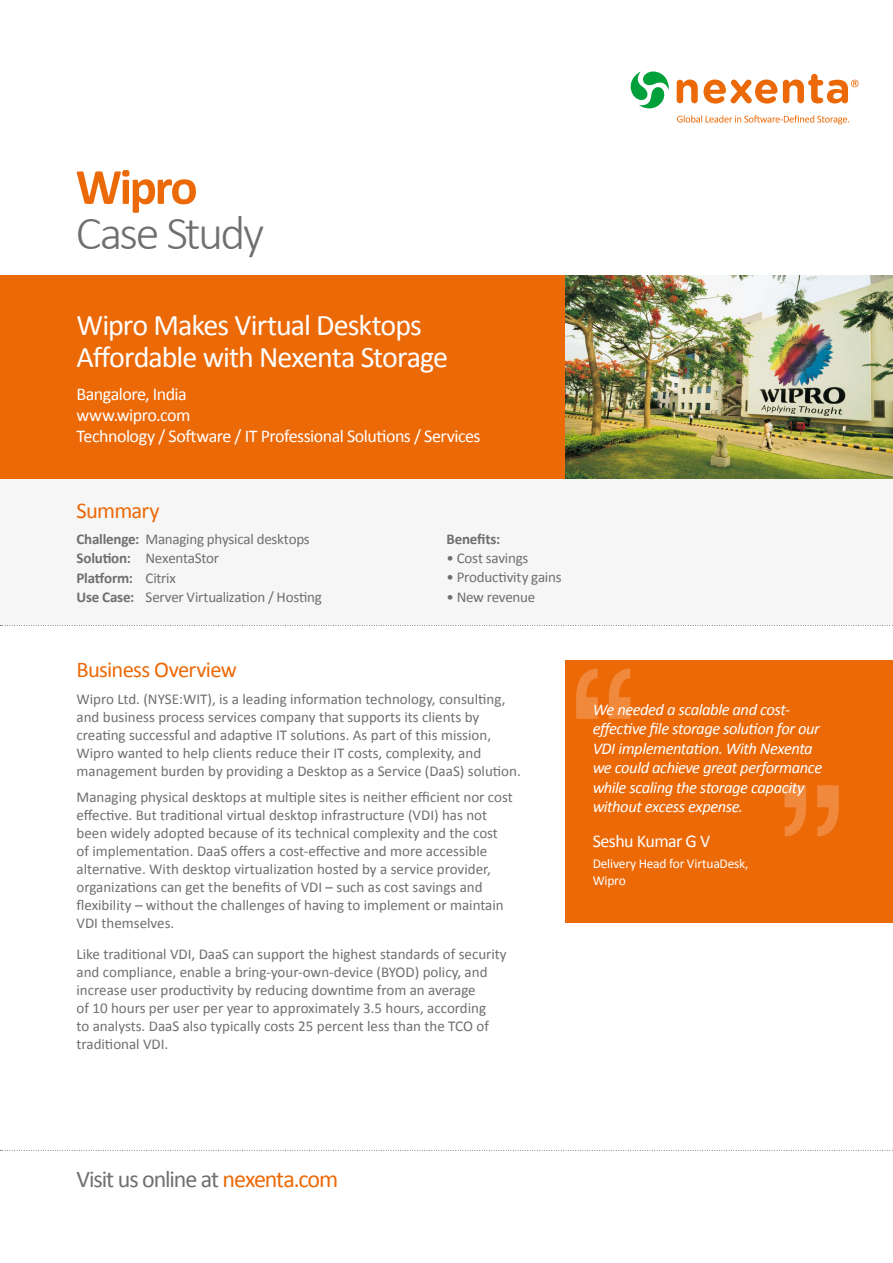
<style>
.page{position:relative;width:893px;height:1263px;background:#fff}
.page>*{position:absolute;margin:0;border:0;box-sizing:border-box;transform-origin:0 0}
.t1{font:700 51px "Calibri";letter-spacing:-.045em;color:#ec6907}
.t2{font:300 48px "Calibri";letter-spacing:-.05em;color:#706f6f}
.t3{font:30px/31.5px "Calibri";letter-spacing:-.035em;color:#fff}
.t4{font:24px "Calibri";letter-spacing:-.045em;color:#706f6f}
.t5{font:22.5px "Calibri";letter-spacing:-.03em;color:#ec6907}
.t6{font:18px/21px "Calibri";letter-spacing:-.03em;color:#fff}
.t7{font:italic 16.5px/19.5px "Calibri";letter-spacing:-.025em;color:#fff}
.t8{font:15px/18px "Calibri";color:#706f6f}
.t9{font:15px/19.4px "Calibri";letter-spacing:-.02em;color:#706f6f}
.t10{font:700 15px "Calibri";letter-spacing:-.01em;color:#706f6f}
.t11{font:13.5px/16.5px "Calibri";letter-spacing:-.02em;color:#fff}
.s1{font-weight:700}
.s2{color:#ec6907}
</style>
<div class="page">
<div style="left:0;top:479px;width:893px;height:146px;background:#f6f6f6"></div>
<svg style="left:0;top:1150px;width:893px;height:1px"></svg>
<div style="left:0;top:276px;width:569px;height:203px;background:#ec6907"></div>
<img style="left:566px;top:276px;width:327px;height:203px">
<div style="left:566px;top:660px;width:327px;height:263px;background:#ec6907"></div>
<svg style="left:609px;top:669px;width:21px;height:50px"></svg>
<svg style="left:576px;top:669px;width:22px;height:50px"></svg>
<svg style="left:784px;top:785px;width:55px;height:51px"></svg>
<svg style="left:0;top:625px;width:893px;height:1px"></svg>
<svg style="left:677px;top:80px;width:100px;height:24px"></svg>
<svg style="left:630px;top:71px;width:39px;height:38px"></svg>
<svg style="left:677px;top:115px;width:172px;height:9px"></svg>
<svg style="left:783px;top:74px;width:75px;height:29px"></svg>
<h1 class="t1" style="left:76px;top:154px;width:124px">Wipro</h1>
<h2 class="t2" style="left:76px;top:203px;width:190px">Case Study</h2>
<h3 class="t3" style="left:77px;top:309px;width:373px">Wipro Makes Virtual Desktops<br>Affordable with Nexenta Storage</h3>
<p class="t6" style="left:77px;top:384px;width:405px">Bangalore, India<br>www.wipro.com<br>Technology / Software / IT Professional Solutions / Services</p>
<h3 class="t5" style="left:77px;top:496px;width:85px">Summary</h3>
<p class="t9" style="left:77px;top:529px;width:247px"><span class="s1">Challenge:</span> Managing physical desktops<br><span class="s1">Solution:</span> NexentaStor<br><span class="s1">Platform:</span> Citrix<br><span class="s1">Use Case:</span> Server Virtualization / Hosting</p>
<p class="t10" style="left:446px;top:529px;width:55px">Benefits:</p>
<p class="t8" style="left:446px;top:549px;width:83px">• Cost savings</p>
<p class="t8" style="left:446px;top:568px;width:117px">• Productivity gains</p>
<p class="t9" style="left:446px;top:587px;width:90px">• New revenue</p>
<h3 class="t5" style="left:77px;top:655px;width:162px">Business Overview</h3>
<p class="t8" style="left:77px;top:689px;width:446px">Wipro Ltd. (NYSE:WIT), is a leading information technology, consulting, and business process services company that supports its clients by creating successful and adaptive IT solutions. As part of this mission, Wipro wanted to help clients reduce their IT costs, complexity, and management burden by providing a Desktop as a Service (DaaS) solution.</p>
<p class="t8" style="left:77px;top:788px;width:438px">Managing physical desktops at multiple sites is neither efficient nor cost effective. But traditional virtual desktop infrastructure (VDI) has not been widely adopted because of its technical complexity and the cost of implementation. DaaS offers a cost-effective and more accessible alternative. With desktop virtualization hosted by a service provider, organizations can get the benefits of VDI – such as cost savings and flexibility – without the challenges of having to implement or maintain VDI themselves.</p>
<p class="t8" style="left:77px;top:945px;width:432px">Like traditional VDI, DaaS can support the highest standards of security and compliance, enable a bring-your-own-device (BYOD) policy, and increase user productivity by reducing downtime from an average<br>of 10 hours per user per year to approximately 3.5 hours, according<br>to analysts. DaaS also typically costs 25 percent less than the TCO of traditional VDI.</p>
<p class="t7" style="left:593px;top:699px;width:231px">We needed a scalable and cost&shy;effective file storage solution for our VDI implementation. With Nexenta we could achieve great performance while scaling the storage capacity without excess expense.</p>
<p class="t6" style="left:593px;top:831px;width:119px">Seshu Kumar G V</p>
<p class="t11" style="left:593px;top:855px;width:157px">Delivery Head for VirtuaDesk,<br>Wipro</p>
<h3 class="t4" style="left:77px;top:1163px;width:263px">Visit us online at <span class="s2">nexenta.com</span></h3>
</div>
